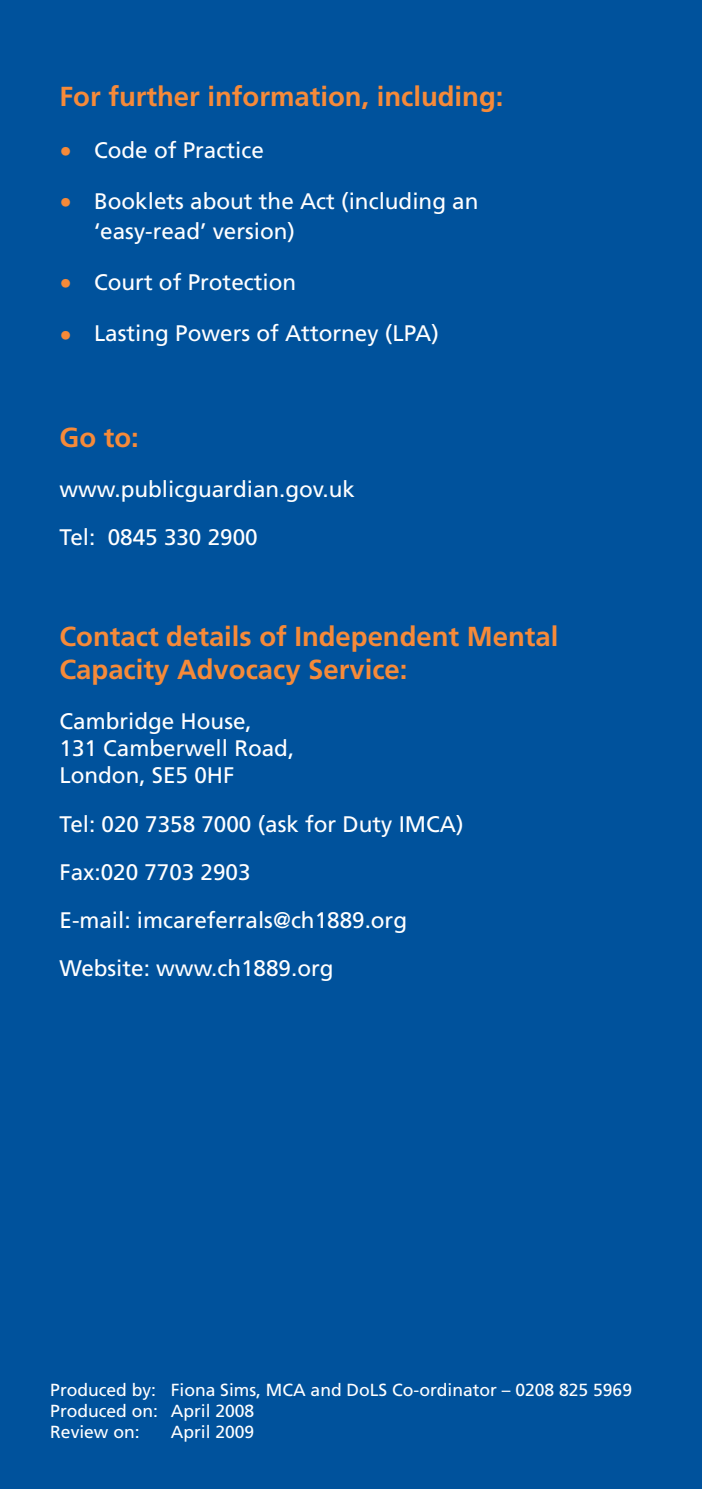
<style>
.page{position:relative;width:702px;height:1489px;background:#fff}
.page>*{position:absolute;margin:0;border:0;box-sizing:border-box;transform-origin:0 0}
.t1{font:700 27.5px/33px "Frutiger";color:#f68a39}
.t2{font:22.5px/48.2px "Frutiger";color:#fff}
.t3{font:17.5px/21px "Frutiger";color:#fff}
.s1{font-size:25px;color:#f68a39}
</style>
<div class="page">
<div style="left:0;top:0;width:701px;height:1488px;background:#00529c"></div>
<hr style="left:701px;top:0;width:1px;height:1283px;background:#00529c">
<p class="t1" style="left:59px;top:80px;width:445px">For further information, including:</p>
<p class="t2" style="left:59px;top:126px;width:206px"><span class="s1">•</span> Code of Practice</p>
<p class="t2" style="left:94px;top:186px;width:386px;line-height:30px;text-indent:-35px"><span class="s1">•</span> Booklets about the Act (including an ‘easy-read’ version)</p>
<p class="t2" style="left:59px;top:258px;width:238px"><span class="s1">•</span> Court of Protection</p>
<p class="t2" style="left:59px;top:309px;width:381px"><span class="s1">•</span> Lasting Powers of Attorney (LPA)</p>
<p class="t1" style="left:59px;top:420px;width:81px">Go to:</p>
<p class="t2" style="left:59px;top:465px;width:297px">www.publicguardian.gov.uk<br>Tel: 0845 330 2900</p>
<p class="t1" style="left:59px;top:619px;width:500px">Contact details of Independent Mental<br>Capacity Advocacy Service:</p>
<p class="t2" style="left:59px;top:708px;width:236px;line-height:27px">Cambridge House,<br>131 Camberwell Road,<br>London, SE5 0HF</p>
<p class="t2" style="left:59px;top:799px;width:405px">Tel: 020 7358 7000 (ask for Duty IMCA)<br>Fax:020 7703 2903<br>E-mail: imcareferrals@ch1889.org<br>Website: www.ch1889.org</p>
<p class="t3" style="left:50px;top:1379px;width:583px">Produced by: Fiona Sims, MCA and DoLS Co-ordinator – 0208 825 5969<br>Produced on: April 2008<br>Review on:</p>
<p class="t3" style="left:171px;top:1421px;width:85px">April 2009</p>
</div>
